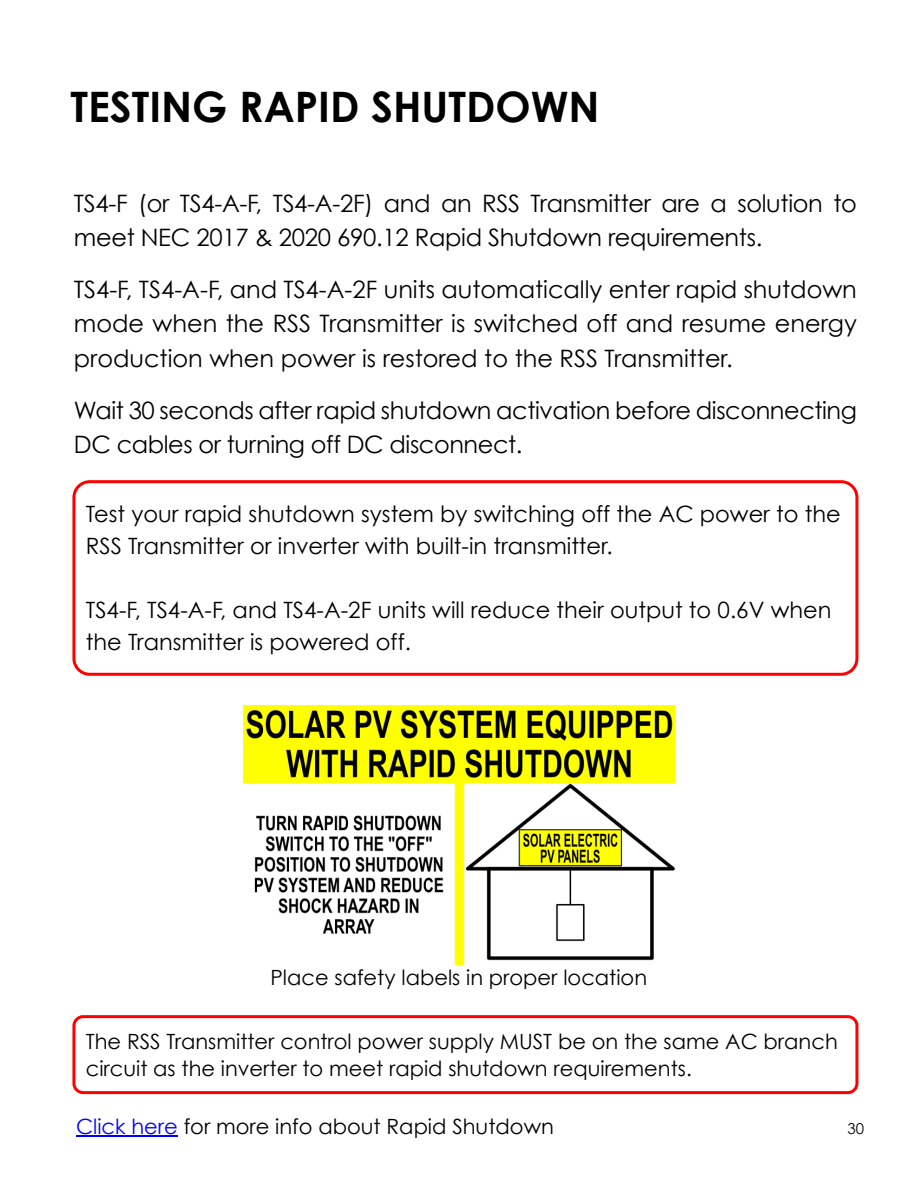
<style>
.page{position:relative;width:918px;height:1188px;background:#fff}
.page>*{position:absolute;margin:0;border:0;box-sizing:border-box;transform-origin:0 0}
.t1{font:700 42px "Century Gothic";color:#000}
.t2{font:24px/34.2px "Century Gothic";letter-spacing:-.015em;color:#000}
.t3{font:22.5px/32.1px "Century Gothic";color:#000}
.t4{font:21px/26.5px "Century Gothic";color:#000}
.t5{font:15px "Century Gothic";color:#000}
.s1{color:#00f}
</style>
<div class="page">
<div style="left:72px;top:480px;width:786px;height:196px;border:3px solid #f00;border-radius:16px"></div>
<div style="left:72px;top:1015px;width:786px;height:79px;border:3px solid #f00;border-radius:9px"></div>
<hr style="left:76px;top:1136px;width:102px;height:1px;background:#00f">
<img style="left:243px;top:706px;width:432px;height:259px">
<h1 class="t1" style="left:71px;top:91px;width:531px">TESTING RAPID SHUTDOWN</h1>
<p class="t2" style="left:74px;top:188px;width:785px">TS4-F (or TS4-A-F, TS4-A-2F) and an RSS Transmitter are a solution to meet NEC 2017 &amp; 2020 690.12 Rapid Shutdown requirements.</p>
<p class="t2" style="left:74px;top:275px;width:785px;text-align:justify">TS4-F, TS4-A-F, and TS4-A-2F units automatically enter rapid shutdown mode when the RSS Transmitter is switched off and resume energy production when power is restored to the RSS Transmitter.</p>
<p class="t2" style="left:74px;top:395px;width:785px">Wait 30 seconds after rapid shutdown activation before disconnecting<br>DC cables or turning off DC disconnect.</p>
<p class="t3" style="left:86px;top:500px;width:757px">Test your rapid shutdown system by switching off the AC power to the<br>RSS Transmitter or inverter with built-in transmitter.</p>
<p class="t3" style="left:86px;top:596px;width:747px">TS4-F, TS4-A-F, and TS4-A-2F units will reduce their output to 0.6V when the Transmitter is powered off.</p>
<p class="t4" style="left:271px;top:966px;width:378px">Place safety labels in proper location</p>
<p class="t4" style="left:86px;top:1030px;width:754px">The RSS Transmitter control power supply MUST be on the same AC branch circuit as the inverter to meet rapid shutdown requirements.</p>
<p class="t4" style="left:76px;top:1115px;width:479px"><span class="s1">Click here</span> for more info about Rapid Shutdown</p>
<p class="t5" style="left:847px;top:1123px;width:18px">30</p>
</div>
